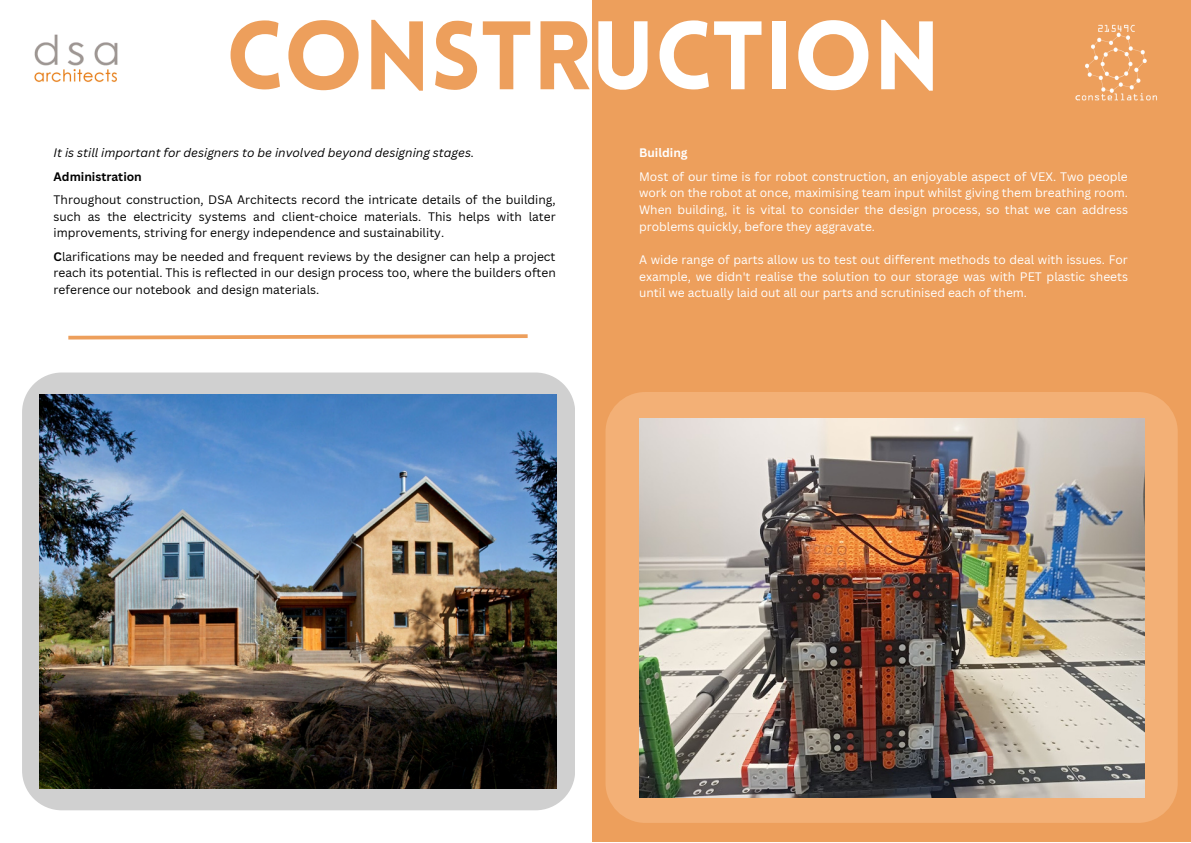
<style>
.page{position:relative;width:1191px;height:843px;background:#fff}
.page>*{position:absolute;margin:0;border:0;box-sizing:border-box;transform-origin:0 0}
.t1{font:900 95px "Lovelo";color:#ed9f5c}
.t2{font:12px/16.7px "Canva Sans";color:#fff;text-align:justify}
.t3{font:12px/16.7px "Canva Sans";color:#000;text-align:justify}
.t4{font:italic 12px "Canva Sans";color:#000}
.t5{font:700 12px "Canva Sans";color:#000}
.t6{font:700 12px "Canva Sans";color:#fff}
.s1{color:#fff}
.s2{font-weight:700}
</style>
<div class="page">
<div style="left:592px;top:0;width:598px;height:841px;background:#ed9f5c"></div>
<img style="left:34px;top:34px;width:84px;height:49px">
<img style="left:1075px;top:24px;width:83px;height:77px">
<div style="left:605px;top:392px;width:572px;height:430px;background:#f3b076;border-radius:40px"></div>
<img style="left:639px;top:418px;width:504px;height:378px">
<div style="left:22px;top:372px;width:552px;height:438px;background:#d0d0d0"></div>
<img style="left:40px;top:394px;width:516px;height:394px">
<svg style="left:68px;top:334px;width:460px;height:6px"></svg>
<h1 class="t1" style="left:226px;top:18px;width:716px">CONSTR<span class="s1">UCTION</span></h1>
<p class="t4" style="left:54px;top:144px;width:422px">It is still important for designers to be involved beyond designing stages.</p>
<p class="t5" style="left:54px;top:168px;width:90px">Administration</p>
<p class="t3" style="left:54px;top:191px;width:503px">Throughout construction, DSA Architects record the intricate details of the building, such as the electricity systems and client-choice materials. This helps with later improvements, striving for energy independence and sustainability.</p>
<p class="t3" style="left:54px;top:248px;width:503px"><span class="s2">C</span>larifications may be needed and frequent reviews by the designer can help a project reach its potential. This is reflected in our design process too, where the builders often reference our notebook and design materials.</p>
<p class="t6" style="left:639px;top:144px;width:50px">Building</p>
<p class="t2" style="left:639px;top:168px;width:490px">Most of our time is for robot construction, an enjoyable aspect of VEX. Two people work on the robot at once, maximising team input whilst giving them breathing room.<br>When building, it is vital to consider the design process, so that we can address problems quickly, before they aggravate.</p>
<p class="t2" style="left:639px;top:251px;width:490px">A wide range of parts allow us to test out different methods to deal with issues. For example, we didn't realise the solution to our storage was with PET plastic sheets until we actually laid out all our parts and scrutinised each of them.</p>
</div>
